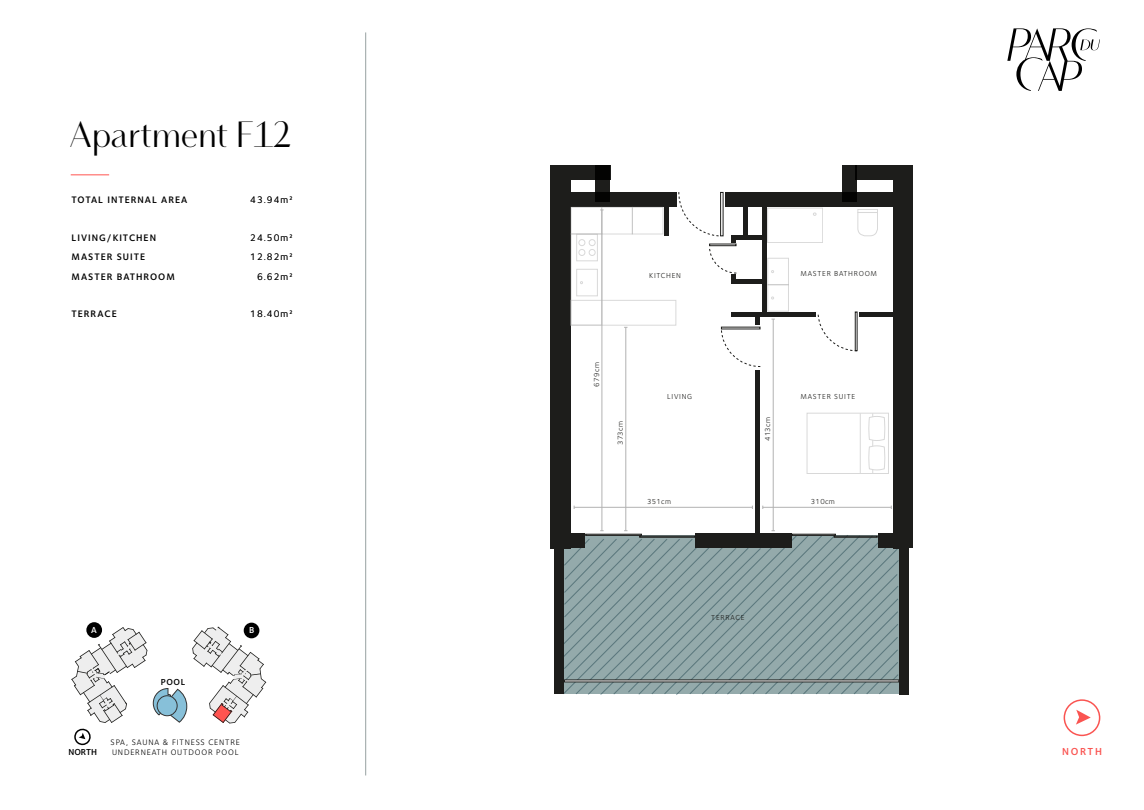
<style>
.page{position:relative;width:1144px;height:810px;background:#fff}
.page>*{position:absolute;margin:0;border:0;box-sizing:border-box;transform-origin:0 0}
.t1{font:700 37.5px "Vanitas";letter-spacing:-.005em;color:#000}
.t2{font:600 10.5px "Foundry Sterling";letter-spacing:.16em;color:#fa5451}
.t3{font:600 9.75px/19.5px "Foundry Sterling";letter-spacing:.1em;color:#000}
.t4{font:9.75px/19.5px "Foundry Sterling";letter-spacing:.1em;color:#333;text-align:right}
.t5{font:600 9px "Foundry Sterling";color:#000}
.t6{font:600 9px "Foundry Sterling";color:#fff}
.t7{font:8.25px "Foundry Sterling";letter-spacing:.1em;color:#000}
.t8{font:7.5px "Foundry Sterling";letter-spacing:.1em;color:#1d1d1b}
</style>
<div class="page">
<svg style="left:1063px;top:699px;width:38px;height:37px"></svg>
<hr style="left:365px;top:32px;width:1px;height:743px;background:#98a2a1">
<hr style="left:71px;top:174px;width:38px;height:1px;background:#ff5450">
<svg style="left:570px;top:207px;width:323px;height:323px"></svg>
<div style="left:899px;top:165px;width:14px;height:382px;background:#1d1d1b"></div>
<div style="left:893px;top:165px;width:16px;height:383px;background:#1d1d1b"></div>
<div style="left:899px;top:515px;width:10px;height:179px;background:#1d1d1b"></div>
<div style="left:554px;top:532px;width:9px;height:162px;background:#1d1d1b"></div>
<div style="left:725px;top:192px;width:171px;height:15px;background:#1d1d1b"></div>
<div style="left:561px;top:192px;width:116px;height:15px;background:#1d1d1b"></div>
<hr style="left:664px;top:199px;width:4px;height:37px;background:#1d1d1b">
<div style="left:762px;top:199px;width:5px;height:117px;background:#1d1d1b"></div>
<div style="left:755px;top:370px;width:5px;height:165px;background:#1d1d1b"></div>
<div style="left:755px;top:312px;width:5px;height:13px;background:#1d1d1b"></div>
<div style="left:743px;top:199px;width:5px;height:40px;background:#1d1d1b"></div>
<div style="left:731px;top:235px;width:33px;height:5px;background:#1d1d1b"></div>
<hr style="left:731px;top:279px;width:33px;height:4px;background:#1d1d1b">
<div style="left:731px;top:311px;width:85px;height:5px;background:#1d1d1b"></div>
<div style="left:859px;top:311px;width:41px;height:5px;background:#1d1d1b"></div>
<div style="left:554px;top:165px;width:16px;height:383px;background:#1d1d1b"></div>
<div style="left:550px;top:165px;width:17px;height:383px;background:#1d1d1b"></div>
<svg style="left:721px;top:328px;width:39px;height:38px"></svg>
<svg style="left:678px;top:192px;width:58px;height:88px"></svg>
<svg style="left:818px;top:312px;width:39px;height:39px"></svg>
<div style="left:807px;top:413px;width:82px;height:60px;border:1px solid #b2b2b2"></div>
<hr style="left:860px;top:413px;width:1px;height:60px;background:#b2b2b2">
<hr style="left:872px;top:413px;width:1px;height:60px;background:#b2b2b2">
<svg style="left:868px;top:416px;width:17px;height:54px"></svg>
<svg style="left:857px;top:212px;width:21px;height:24px"></svg>
<div style="left:857px;top:209px;width:21px;height:3px;background:#fff;border:1px solid #b2b2b2"></div>
<div style="left:767px;top:258px;width:22px;height:27px;border:1px solid #b2b2b2"></div>
<div style="left:767px;top:284px;width:22px;height:27px;border:1px solid #b2b2b2"></div>
<div style="left:576px;top:269px;width:21px;height:27px;border:1px solid #b2b2b2"></div>
<div style="left:576px;top:234px;width:21px;height:27px;border:1px solid #b2b2b2"></div>
<svg style="left:579px;top:239px;width:16px;height:16px"></svg>
<div style="left:589px;top:239px;width:6px;height:7px;border:1px solid #b2b2b2;border-radius:50%"></div>
<div style="left:632px;top:207px;width:31px;height:27px;border:1px solid #b2b2b2"></div>
<div style="left:601px;top:207px;width:31px;height:27px;border:1px solid #b2b2b2"></div>
<div style="left:571px;top:207px;width:31px;height:27px;border:1px solid #b2b2b2"></div>
<div style="left:571px;top:233px;width:31px;height:92px;border:1px solid #b2b2b2"></div>
<div style="left:570px;top:300px;width:106px;height:25px;border:1px solid #b2b2b2"></div>
<hr style="left:602px;top:210px;width:1px;height:320px;background:#b2b2b2">
<hr style="left:625px;top:327px;width:1px;height:203px;background:#b2b2b2">
<hr style="left:773px;top:319px;width:1px;height:211px;background:#b2b2b2">
<svg style="left:563px;top:530px;width:336px;height:164px"></svg>
<hr style="left:574px;top:507px;width:178px;height:1px;background:#b2b2b2">
<hr style="left:763px;top:507px;width:128px;height:1px;background:#b2b2b2">
<div style="left:767px;top:208px;width:56px;height:35px;border:1px solid #b2b2b2"></div>
<div style="left:855px;top:165px;width:51px;height:15px;background:#1d1d1b"></div>
<div style="left:556px;top:165px;width:54px;height:15px;background:#1d1d1b"></div>
<svg style="left:842px;top:165px;width:15px;height:36px"></svg>
<svg style="left:596px;top:165px;width:14px;height:36px"></svg>
<svg style="left:153px;top:626px;width:113px;height:97px"></svg>
<div style="left:157px;top:695px;width:20px;height:20px;background:#87c0d9;border-radius:50%"></div>
<div style="left:157px;top:695px;width:20px;height:20px;border:1px solid #333;border-radius:50%"></div>
<svg style="left:86px;top:622px;width:16px;height:15px"></svg>
<div style="left:244px;top:622px;width:15px;height:16px;background:#000;border-radius:50%"></div>
<svg style="left:71px;top:626px;width:76px;height:119px"></svg>
<svg style="left:1007px;top:28px;width:93px;height:63px"></svg>
<h1 class="t1" style="left:69px;top:111px;width:224px">Apartment F12</h1>
<h3 class="t3" style="left:72px;top:190px;width:117px">TOTAL INTERNAL AREA</h3>
<h3 class="t3" style="left:72px;top:228px;width:105px">LIVING/KITCHEN<br>MASTER SUITE<br>MASTER BATHROOM</h3>
<h3 class="t3" style="left:72px;top:304px;width:47px">TERRACE</h3>
<h3 class="t4" style="left:250px;top:190px;width:44px">43.94m²</h3>
<h3 class="t4" style="left:250px;top:228px;width:44px">24.50m²<br>12.82m²<br>6.62m²</h3>
<h3 class="t4" style="left:250px;top:304px;width:44px">18.40m²</h3>
<p class="t6" style="left:91px;top:624px;width:7px">A</p>
<p class="t6" style="left:249px;top:624px;width:7px">B</p>
<p class="t5" style="left:161px;top:676px;width:26px">POOL</p>
<p class="t7" style="left:111px;top:737px;width:131px">SPA, SAUNA &amp; FITNESS CENTRE</p>
<p class="t5" style="left:68px;top:746px;width:30px">NORTH</p>
<p class="t7" style="left:112px;top:747px;width:128px">UNDERNEATH OUTDOOR POOL</p>
<p class="t8" style="left:649px;top:271px;width:33px">KITCHEN</p>
<p class="t8" style="left:800px;top:269px;width:78px">MASTER BATHROOM</p>
<p class="t8" style="left:592px;top:386px;width:25px;rotate:-90deg">679cm</p>
<p class="t8" style="left:667px;top:391px;width:26px">LIVING</p>
<p class="t8" style="left:616px;top:445px;width:25px;rotate:-90deg">373cm</p>
<p class="t8" style="left:763px;top:441px;width:25px;rotate:-90deg">413cm</p>
<p class="t8" style="left:800px;top:391px;width:56px">MASTER SUITE</p>
<p class="t8" style="left:647px;top:496px;width:25px">351cm</p>
<p class="t8" style="left:811px;top:496px;width:25px">310cm</p>
<p class="t8" style="left:711px;top:612px;width:35px">TERRACE</p>
<h2 class="t2" style="left:1062px;top:745px;width:41px">NORTH</h2>
</div>
